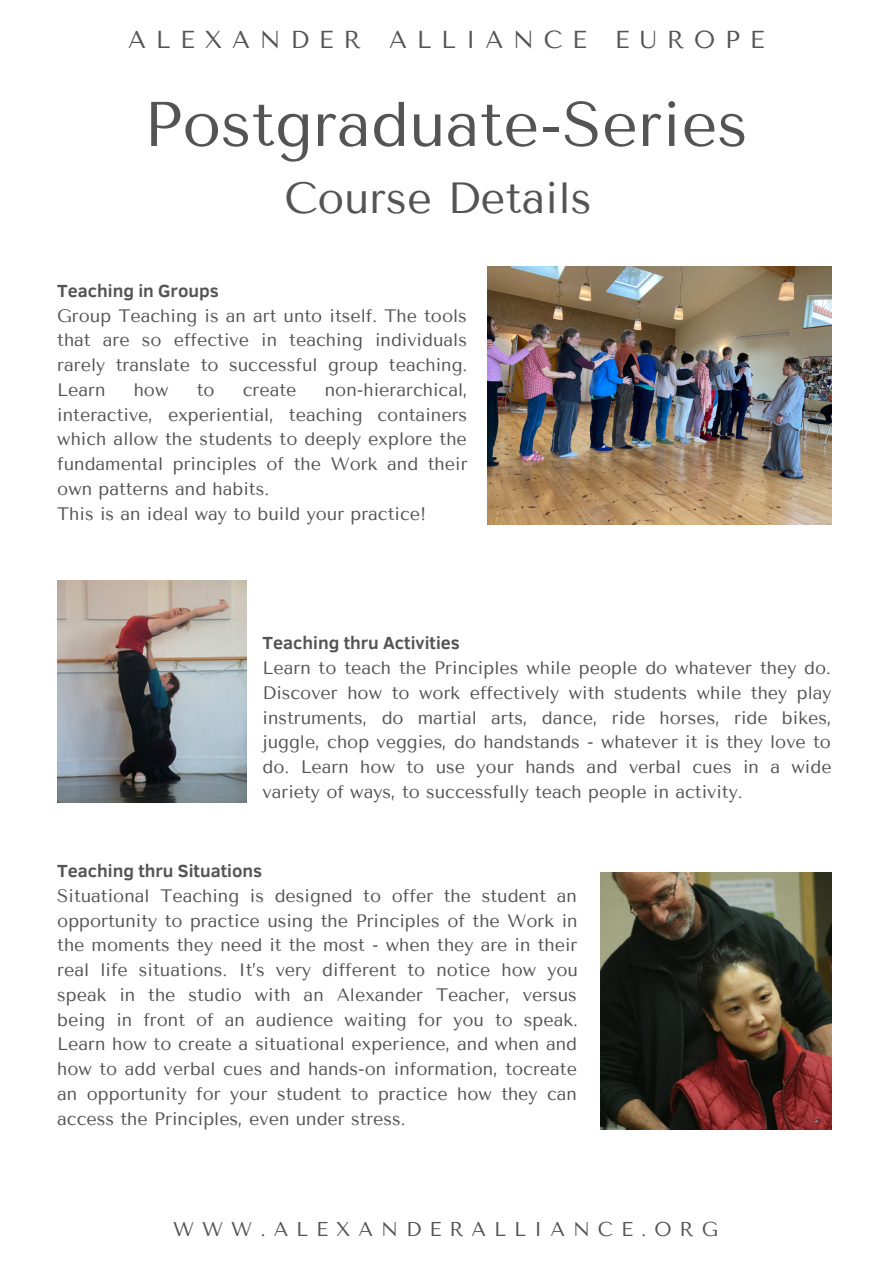
<style>
.page{position:relative;width:893px;height:1264px;background:#fff}
.page>*{position:absolute;margin:0;border:0;box-sizing:border-box;transform-origin:0 0}
.t1{font:63px "Tenor Sans";color:#545454}
.t2{font:43.5px "Tenor Sans";color:#545454}
.t3{font:24.45px "Tenor Sans";letter-spacing:.4em;color:#545454}
.t4{font:19.95px "Tenor Sans";letter-spacing:.4em;color:#545454}
.t5{font:18px/24.8px "Tenor Sans";color:#545454;text-align:justify}
.t6{font:700 18px "Clear Sans";color:#545454}
</style>
<div class="page">
<img style="left:600px;top:872px;width:231px;height:257px">
<img style="left:57px;top:580px;width:189px;height:222px">
<img style="left:487px;top:266px;width:344px;height:258px">
<h3 class="t3" style="left:128px;top:25px;width:638px">ALEXANDER ALLIANCE EUROPE</h3>
<h1 class="t1" style="left:144px;top:88px;width:605px">Postgraduate-Series</h1>
<h2 class="t2" style="left:284px;top:173px;width:309px">Course Details</h2>
<p class="t6" style="left:57px;top:277px;width:163px">Teaching in Groups</p>
<p class="t5" style="left:57px;top:303px;width:411px">Group Teaching is an art unto itself. The tools that are so effective in teaching individuals rarely translate to successful group teaching.<br>Learn</p>
<p class="t5" style="left:57px;top:377px;width:412px;text-align:left;text-indent:267px">non-hierarchical, interactive, experiential, teaching containers which allow the students to deeply explore the fundamental principles of the Work and their own patterns and habits.<br>This is an ideal way to build your practice!</p>
<p class="t5" style="left:134px;top:377px;width:36px">how</p>
<p class="t5" style="left:197px;top:377px;width:19px">to</p>
<p class="t5" style="left:243px;top:377px;width:55px">create</p>
<p class="t6" style="left:262px;top:630px;width:199px">Teaching thru Activities</p>
<p class="t5" style="left:262px;top:655px;width:570px">Learn to teach the Principles while people do whatever they do.<br>Discover how to work effectively with students while they play instruments, do martial arts, dance, ride horses, ride bikes, juggle, chop veggies, do handstands - whatever it is they love to do. Learn how to use your hands and verbal cues in a wide variety of ways, to successfully teach people in activity.</p>
<p class="t6" style="left:57px;top:857px;width:206px">Teaching thru Situations</p>
<p class="t5" style="left:57px;top:883px;width:522px">Situational Teaching is designed to offer the student an opportunity to practice using the Principles of the Work in the moments they need it the most - when they are in their real life situations. It’s very different to notice how you speak in the studio with an Alexander Teacher, versus being in front of an audience waiting for you to speak.<br>Learn how to create a situational experience, and when and how to add verbal cues and hands-on information, tocreate an opportunity for your student to practice how they can access the Principles, even under stress.</p>
<p class="t4" style="left:173px;top:1217px;width:546px">WWW.ALEXANDERALLIANCE.ORG</p>
</div>
